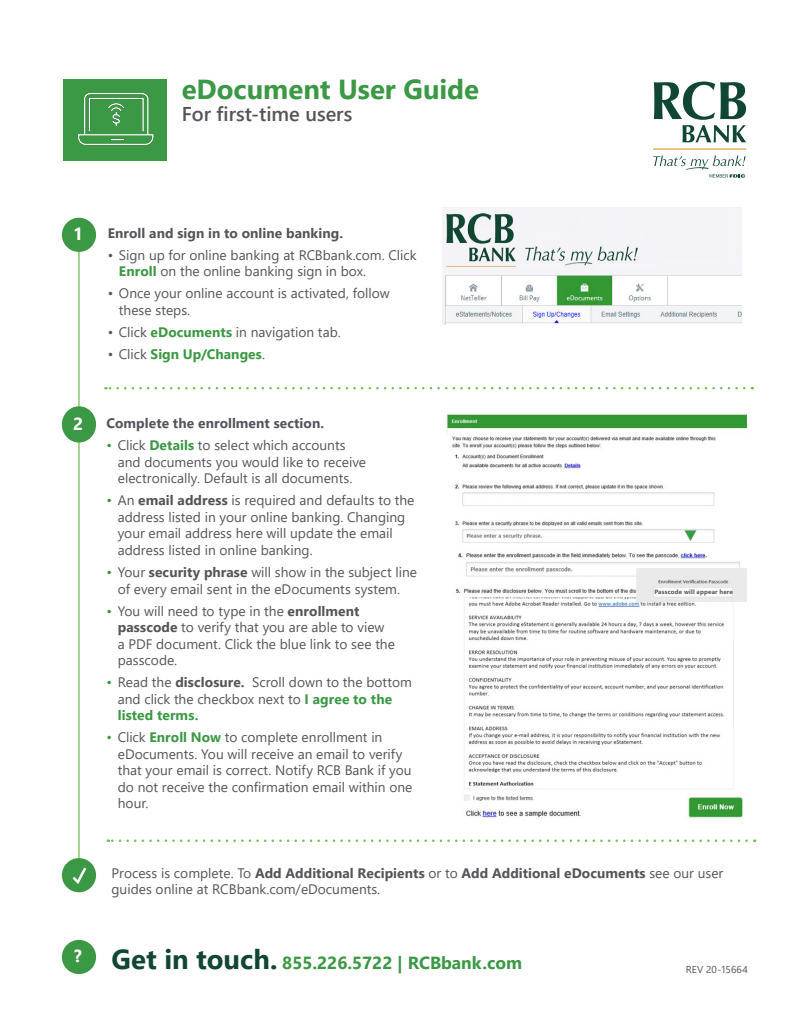
<style>
.page{position:relative;width:810px;height:1035px;background:#fff}
.page>*{position:absolute;margin:0;border:0;box-sizing:border-box;transform-origin:0 0}
.t1{font:700 27.5px "Segoe UI";letter-spacing:-.005em;color:#3b9844}
.t2{font:600 20px "Segoe UI";color:#54555a}
.t3{font:700 17.5px "Segoe UI";color:#3b9844}
.t4{font:700 17.5px "Segoe UI";color:#fff}
.t5{font:15px "Segoe UI";color:#3b9844}
.t6{font:13.75px/16.5px "Segoe UI";color:#54555a}
.Body{font:700 13.75px "Segoe UI";letter-spacing:.005em;color:#54555a}
.t7{font:700 13.75px "Segoe UI";letter-spacing:.005em;color:#3b9844}
.Body-2{font:10px "Segoe UI";letter-spacing:.015em;color:#54555a}
.t8{font:700 6.25px "Segoe UI";letter-spacing:.025em;color:#54555a}
.s1{font-weight:700;color:#3b9844}
.s2{font-weight:400;color:#54555a}
.s3{color:#3b9844}
.s4{font-weight:700}
.s5{font-size:27.5px;color:#104633}
</style>
<div class="page">
<img style="left:446px;top:413px;width:301px;height:409px">
<hr style="left:78px;top:229px;width:2px;height:649px;background:#77be4e">
<svg style="left:108px;top:840px;width:639px;height:2px"></svg>
<div style="left:62px;top:858px;width:34px;height:34px;background:#3b9844;border-radius:50%"></div>
<svg style="left:72px;top:867px;width:15px;height:17px"></svg>
<div style="left:62px;top:406px;width:34px;height:37px;background:#3b9844;border-radius:50%"></div>
<svg style="left:105px;top:387px;width:639px;height:2px"></svg>
<div style="left:62px;top:218px;width:34px;height:34px;background:#3b9844;border-radius:50%"></div>
<div style="left:62px;top:940px;width:34px;height:34px;background:#3b9844;border-radius:50%"></div>
<img style="left:443px;top:208px;width:299px;height:117px">
<hr style="left:653px;top:148px;width:93px;height:2px;background:#d69e28">
<svg style="left:654px;top:82px;width:92px;height:60px"></svg>
<svg style="left:653px;top:155px;width:93px;height:23px"></svg>
<div style="left:63px;top:79px;width:103px;height:82px;background:#3b9844"></div>
<img style="left:78px;top:93px;width:75px;height:52px">
<p class="t1" style="left:182px;top:63px;width:299px">eDocument User Guide</p>
<p class="t2" style="left:182px;top:95px;width:172px">For first-time users</p>
<p class="t4" style="left:73px;top:217px;width:12px">1</p>
<p class="Body" style="left:108px;top:220px;width:237px">Enroll and sign in to online banking.</p>
<p class="t6" style="left:119px;top:245px;width:299px;text-indent:-11px">• Sign up for online banking at RCBbank.com. Click<br><span class="s1">Enroll</span> on the online banking sign in box.</p>
<p class="t6" style="left:119px;top:284px;width:272px;text-indent:-11px">• Once your online account is activated, follow these steps.</p>
<p class="t6" style="left:108px;top:323px;width:234px">• Click <span class="s1">eDocuments</span> in navigation tab.</p>
<p class="t7" style="left:108px;top:341px;width:159px"><span class="s2">• Click</span> Sign Up/Changes<span class="s2">.</span></p>
<p class="t4" style="left:73px;top:407px;width:12px">2</p>
<p class="Body" style="left:107px;top:410px;width:219px">Complete the enrollment section.</p>
<p class="t6" style="left:118px;top:436px;width:250px;text-indent:-11px"><span class="s3">•</span> Click <span class="s1">Details</span> to select which accounts and documents you would like to receive electronically. Default is all documents.</p>
<p class="t6" style="left:118px;top:491px;width:298px;text-indent:-11px"><span class="s3">•</span> An <span class="s4">email address</span> is required and defaults to the address listed in your online banking. Changing your email address here will update the email address listed in online banking.</p>
<p class="t6" style="left:107px;top:563px;width:312px;text-align:center"><span class="s3">•</span> Your <span class="s4">security phrase</span> will show in the subject line of every email sent in the eDocuments system.</p>
<p class="t6" style="left:118px;top:601px;width:279px;text-indent:-11px"><span class="s3">•</span> You will need to type in the <span class="s4">enrollment passcode</span> to verify that you are able to view a PDF document. Click the blue link to see the passcode.</p>
<p class="t6" style="left:118px;top:673px;width:296px;text-indent:-11px"><span class="s3">•</span> Read the <span class="s4">disclosure.</span> Scroll down to the bottom and click the checkbox next to <span class="s1">I agree to the listed terms.</span></p>
<p class="t6" style="left:118px;top:728px;width:296px;text-indent:-11px"><span class="s3">•</span> Click <span class="s1">Enroll Now</span> to complete enrollment in eDocuments. You will receive an email to verify that your email is correct. Notify RCB Bank if you do not receive the confirmation email within one hour.</p>
<p class="t5" style="left:684px;top:522px;width:14px">▼</p>
<p class="t8" style="left:654px;top:586px;width:80px">Passcode will appear here</p>
<p class="t6" style="left:112px;top:863px;width:613px">Process is complete. To <span class="s4">Add Additional Recipients</span> or to <span class="s4">Add Additional eDocuments</span> see our user guides online at RCBbank.com/eDocuments.</p>
<p class="t4" style="left:74px;top:939px;width:9px">?</p>
<p class="t3" style="left:112px;top:947px;width:412px"><span class="s5">Get in touch.</span> 855.226.5722 | RCBbank.com</p>
<p class="Body-2" style="left:686px;top:960px;width:63px">REV 20-15664</p>
</div>
